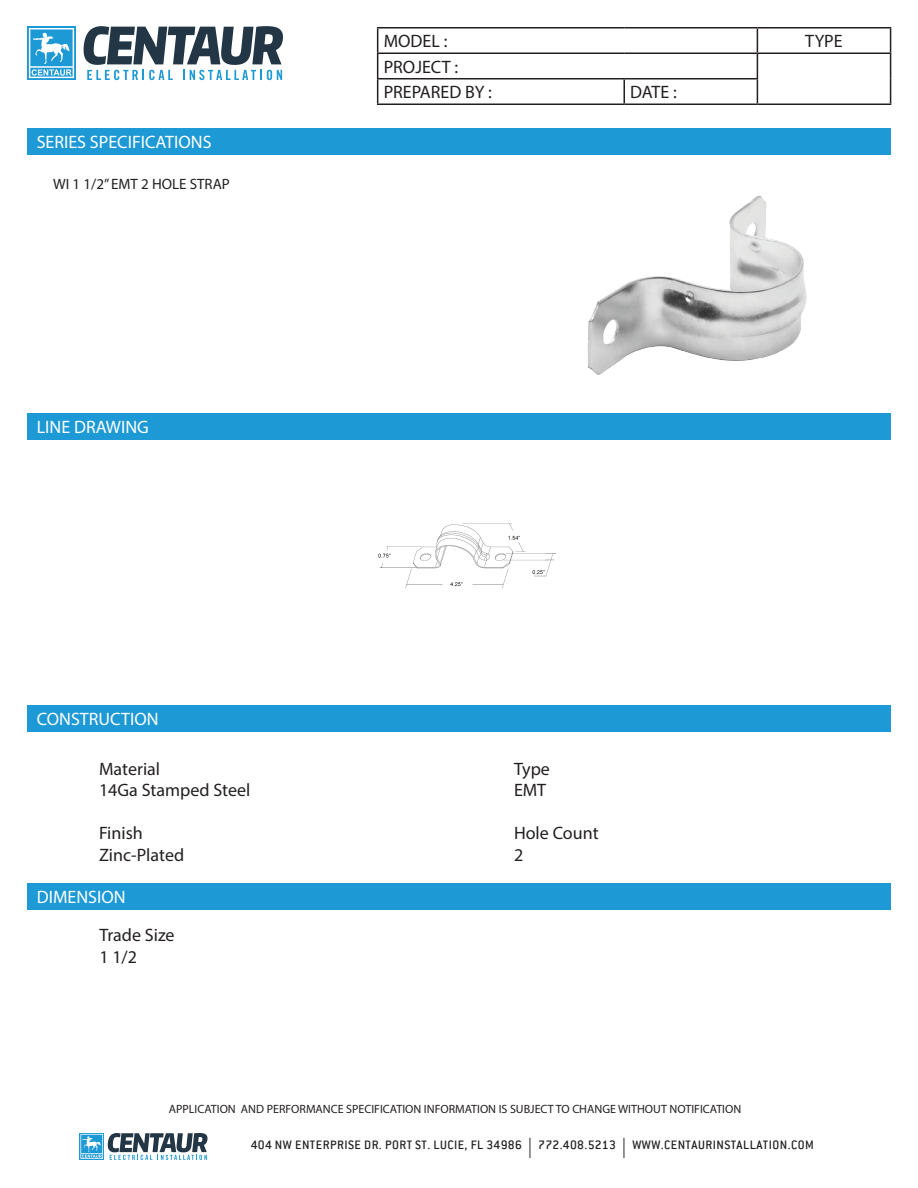
<style>
.page{position:relative;width:918px;height:1188px;background:#fff}
.page>*{position:absolute;margin:0;border:0;box-sizing:border-box;transform-origin:0 0}
.t1{font:18px/21.6px "Myriad Pro";color:#231f20}
.t2{font:18px "Myriad Pro";color:#fff}
.t3{font:15px "Myriad Pro";color:#231f20}
.t4{font:500 13.5px "Conduit ITC";letter-spacing:.035em;color:#231f20}
.t5{font:12px "Myriad Pro";color:#231f20}
.s1{font-family:"Myriad Pro";font-weight:400;font-size:20.25px}
</style>
<div class="page">
<svg style="left:80px;top:1133px;width:128px;height:27px"></svg>
<hr style="left:377px;top:27px;width:247px;height:1px;background:#231f20">
<hr style="left:624px;top:27px;width:133px;height:1px;background:#231f20">
<hr style="left:757px;top:27px;width:134px;height:1px;background:#231f20">
<hr style="left:377px;top:52px;width:247px;height:2px;background:#231f20">
<hr style="left:624px;top:52px;width:133px;height:2px;background:#231f20">
<hr style="left:757px;top:52px;width:134px;height:2px;background:#231f20">
<hr style="left:377px;top:78px;width:247px;height:2px;background:#231f20">
<svg style="left:377px;top:28px;width:1px;height:76px"></svg>
<hr style="left:624px;top:78px;width:134px;height:2px;background:#231f20">
<hr style="left:623px;top:80px;width:2px;height:24px;background:#231f20">
<svg style="left:757px;top:28px;width:1px;height:76px"></svg>
<svg style="left:890px;top:28px;width:1px;height:76px"></svg>
<hr style="left:377px;top:104px;width:247px;height:1px;background:#231f20">
<hr style="left:624px;top:104px;width:133px;height:1px;background:#231f20">
<hr style="left:757px;top:104px;width:134px;height:1px;background:#231f20">
<div style="left:27px;top:129px;width:864px;height:26px;background:#1d99d6"></div>
<div style="left:27px;top:414px;width:864px;height:26px;background:#1d99d6"></div>
<div style="left:27px;top:705px;width:864px;height:27px;background:#1d99d6"></div>
<div style="left:27px;top:26px;width:49px;height:54px;background:linear-gradient(to right,#32a2d9,#32a2d9)"></div>
<svg style="left:29px;top:28px;width:45px;height:50px"></svg>
<svg style="left:83px;top:26px;width:200px;height:54px"></svg>
<img style="left:587px;top:195px;width:220px;height:180px">
<img style="left:378px;top:523px;width:178px;height:66px">
<div style="left:27px;top:883px;width:864px;height:26px;background:#1d99d6"></div>
<p class="t2" style="left:37px;top:131px;width:176px">SERIES SPECIFICATIONS</p>
<p class="t3" style="left:53px;top:175px;width:178px">WI 1 1/2” EMT 2 HOLE STRAP</p>
<p class="t2" style="left:37px;top:416px;width:114px">LINE DRAWING</p>
<p class="t2" style="left:37px;top:708px;width:123px">CONSTRUCTION</p>
<p class="t1" style="left:99px;top:758px;width:153px">Material<br>14Ga Stamped Steel</p>
<p class="t1" style="left:99px;top:822px;width:87px">Finish<br>Zinc-Plated</p>
<p class="t2" style="left:37px;top:886px;width:90px">DIMENSION</p>
<p class="t1" style="left:99px;top:924px;width:77px">Trade Size<br>1 1/2</p>
<p class="t1" style="left:384px;top:30px;width:65px">MODEL :</p>
<p class="t1" style="left:805px;top:30px;width:39px">TYPE</p>
<p class="t1" style="left:384px;top:54px;width:110px;line-height:25.5px">PROJECT :<br>PREPARED BY :</p>
<p class="t1" style="left:630px;top:81px;width:48px">DATE :</p>
<p class="t1" style="left:514px;top:758px;width:37px">Type<br>EMT</p>
<p class="t1" style="left:514px;top:822px;width:86px">Hole Count<br>2</p>
<p class="t5" style="left:169px;top:1101px;width:574px">APPLICATION AND PERFORMANCE SPECIFICATION INFORMATION IS SUBJECT TO CHANGE WITHOUT NOTIFICATION</p>
<p class="t4" style="left:251px;top:1137px;width:565px">404 NW ENTERPRISE DR. PORT ST. LUCIE, FL 34986 <span class="s1">|</span> 772.408.5213 <span class="s1">|</span> WWW.CENTAURINSTALLATION.COM</p>
</div>
